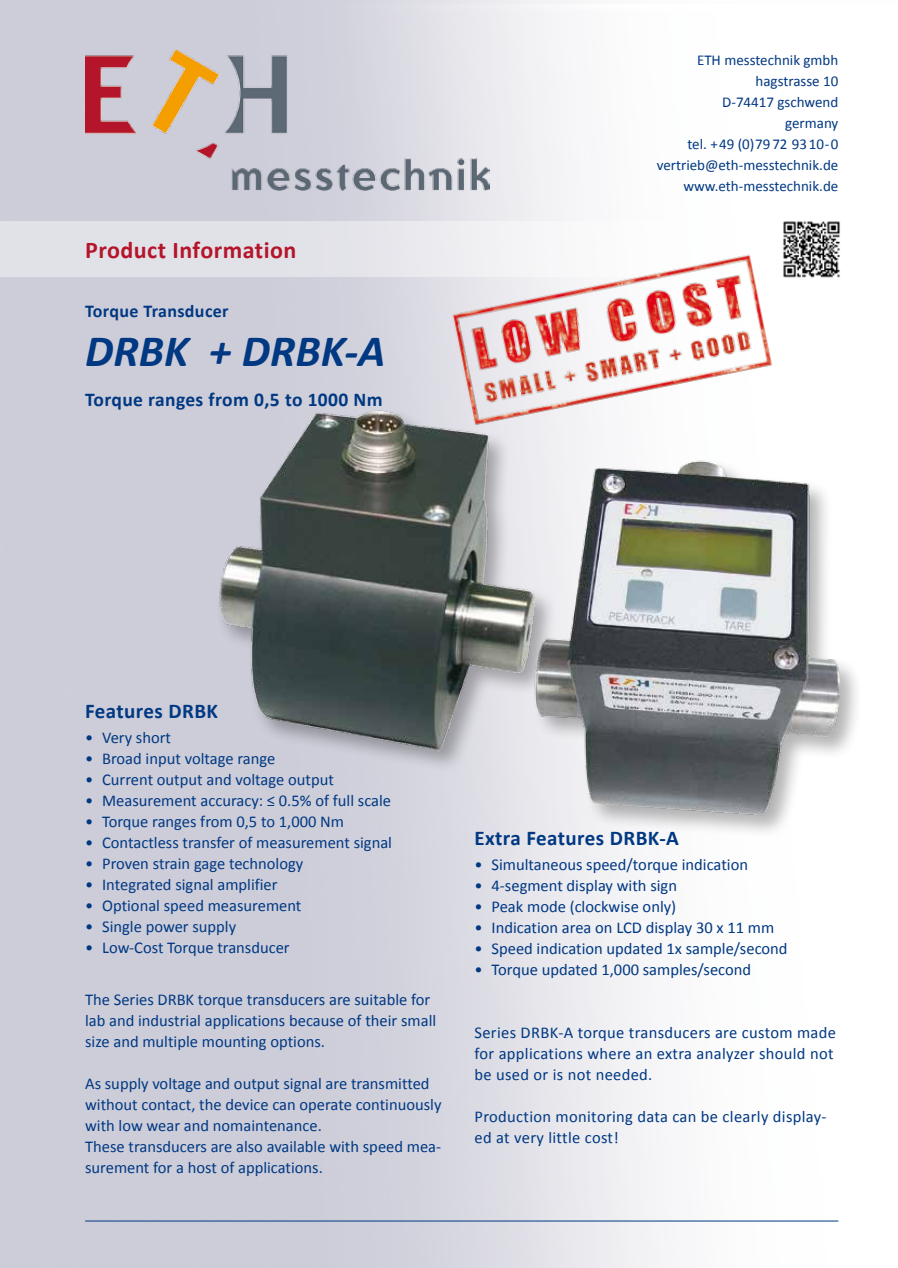
<style>
.page{position:relative;width:898px;height:1268px;background:#fff}
.page>*{position:absolute;margin:0;border:0;box-sizing:border-box;transform-origin:0 0}
.t1{font:italic 700 45px "Calibri";color:#003882}
.t2{font:700 24px "Calibri";letter-spacing:.02em;color:#b5152b}
.t3{font:700 21px "Calibri";letter-spacing:.02em;color:#003882}
.t4{font:700 19.5px "Calibri";letter-spacing:.02em;color:#003882}
.t5{font:700 18px "Calibri";letter-spacing:.02em;color:#003882}
.t6{font:16.5px/21px "Calibri";color:#003882}
.t7{font:16.5px/21px "Calibri";letter-spacing:.02em;color:#003882}
.t8{font:15px/21px "Calibri";color:#003882;text-align:right}
</style>
<div class="page">
<img style="left:0;top:0;width:839px;height:1267px">
<hr style="left:85px;top:1220px;width:753px;height:1px;background:#003882">
<img style="left:86px;top:49px;width:403px;height:141px">
<div style="left:0;top:221px;width:872px;height:55px;background:linear-gradient(to right,#d9d9e2,#fff)"></div>
<img style="left:451px;top:252px;width:324px;height:176px">
<img style="left:777px;top:215px;width:67px;height:67px">
<div style="left:215px;top:407px;width:343px;height:366px;background:#000;opacity:.3"></div>
<img style="left:217px;top:408px;width:320px;height:343px">
<img style="left:524px;top:435px;width:333px;height:397px">
<h2 class="t2" style="left:85px;top:234px;width:213px">Product Information</h2>
<p class="t5" style="left:85px;top:299px;width:145px">Torque Transducer</p>
<h1 class="t1" style="left:85px;top:322px;width:302px">DRBK + DRBK-A</h1>
<p class="t4" style="left:85px;top:387px;width:299px">Torque ranges from 0,5 to 1000 Nm</p>
<p class="t8" style="left:656px;top:49px;width:183px">ETH messtechnik gmbh hagstrasse 10<br>D-74417 gschwend<br>germany<br>tel. +49 (0)79 72 93 10-0 vertrieb@eth-messtechnik.de www.eth-messtechnik.de</p>
<p class="t3" style="left:85px;top:697px;width:134px">Features DRBK</p>
<p class="t6" style="left:85px;top:727px;width:87px">• Very short</p>
<p class="t6" style="left:85px;top:748px;width:191px">• Broad input voltage range</p>
<p class="t6" style="left:85px;top:769px;width:250px">• Current output and voltage output</p>
<p class="t6" style="left:85px;top:790px;width:307px">• Measurement accuracy: ≤ 0.5% of full scale</p>
<p class="t6" style="left:85px;top:811px;width:260px">• Torque ranges from 0,5 to 1,000 Nm</p>
<p class="t6" style="left:85px;top:832px;width:308px">• Contactless transfer of measurement signal</p>
<p class="t6" style="left:85px;top:853px;width:220px">• Proven strain gage technology</p>
<p class="t6" style="left:85px;top:874px;width:194px">• Integrated signal amplifier</p>
<p class="t6" style="left:85px;top:895px;width:218px">• Optional speed measurement</p>
<p class="t6" style="left:85px;top:916px;width:152px">• Single power supply</p>
<p class="t6" style="left:85px;top:937px;width:206px">• Low-Cost Torque transducer</p>
<p class="t6" style="left:85px;top:988px;width:352px">The Series DRBK torque transducers are suitable for lab and industrial applications because of their small size and multiple mounting options.</p>
<p class="t6" style="left:85px;top:1072px;width:358px">As supply voltage and output signal are transmitted without contact, the device can operate continuously with low wear and nomaintenance.<br>These transducers are also available with speed mea&shy;surement for a host of applications.</p>
<p class="t3" style="left:474px;top:824px;width:206px">Extra Features DRBK-A</p>
<p class="t6" style="left:474px;top:853px;width:275px">• Simultaneous speed/torque indication</p>
<p class="t6" style="left:474px;top:874px;width:204px">• 4-segment display with sign</p>
<p class="t6" style="left:474px;top:895px;width:203px">• Peak mode (clockwise only)</p>
<p class="t6" style="left:474px;top:916px;width:301px">• Indication area on LCD display 30 x 11 mm</p>
<p class="t6" style="left:474px;top:937px;width:314px">• Speed indication updated 1x sample/second</p>
<p class="t6" style="left:474px;top:958px;width:278px">• Torque updated 1,000 samples/second</p>
<p class="t7" style="left:474px;top:1021px;width:363px">Series DRBK-A torque transducers are custom made for applications where an extra analyzer should not be used or is not needed.</p>
<p class="t7" style="left:474px;top:1105px;width:353px">Production monitoring data can be clearly display&shy;ed at very little cost!</p>
</div>
